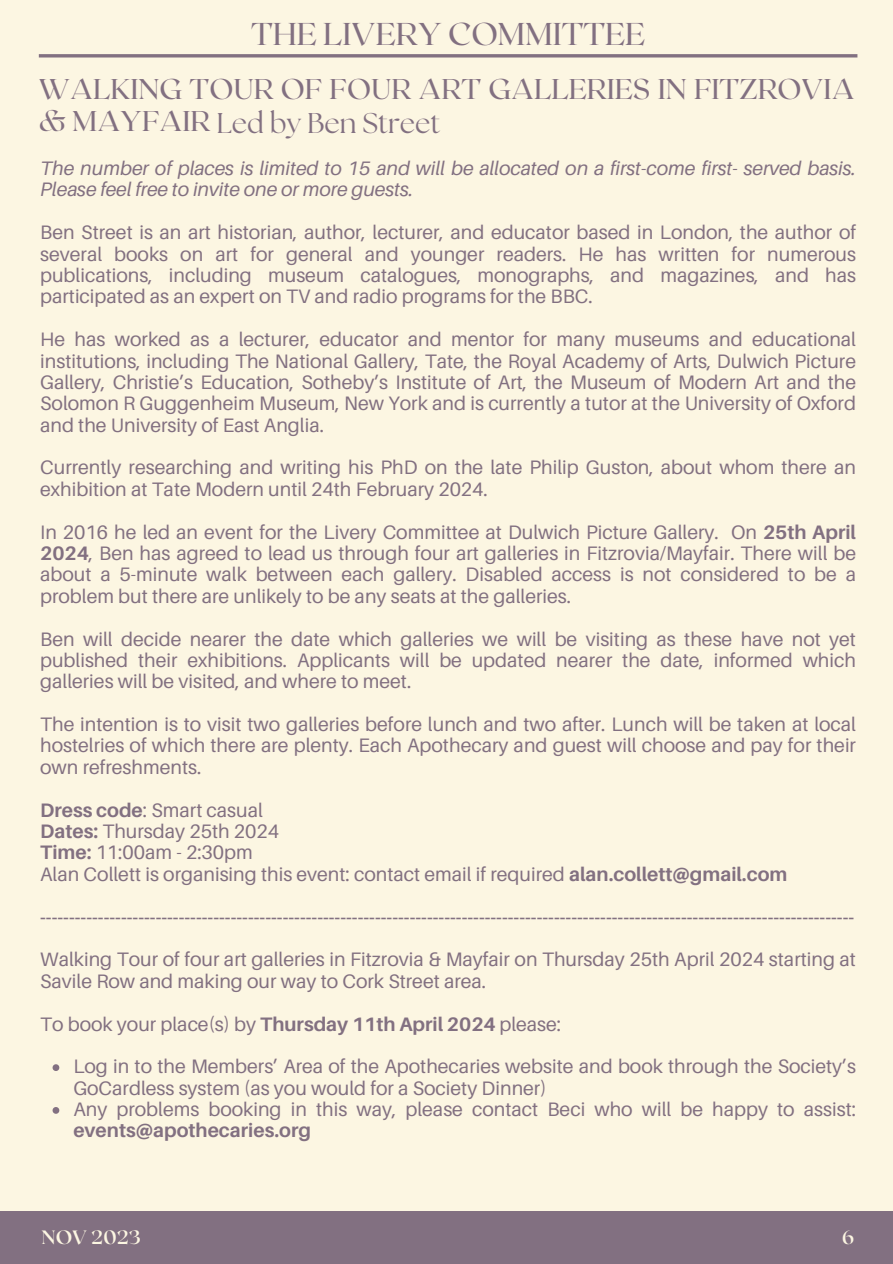
<style>
.page{position:relative;width:893px;height:1264px;background:#fff}
.page>*{position:absolute;margin:0;border:0;box-sizing:border-box;transform-origin:0 0}
.t1{font:31.5px "Roxborough CF";color:#827081}
.t2{font:28.5px "Roxborough CF";color:#827081}
.t3{font:28.5px "The Seasons";color:#827081}
.t4{font:19.5px/21.3px "Aileron";color:#827081;text-align:justify}
.t5{font:700 19.5px "Aileron";color:#827081}
.t6{font:italic 19.5px/21.3px "Aileron";color:#827081}
.t7{font:700 19.2px "Roxborough CF";color:#fcf6e2}
.s1{font-family:"Roxborough CF"}
.s2{font-weight:700}
</style>
<div class="page">
<div style="left:0;top:0;width:892px;height:1263px;background:#fcf6e2"></div>
<div style="left:0;top:1211px;width:892px;height:52px;background:#827081"></div>
<hr style="left:39px;top:54px;width:818px;height:3px;background:#827081">
<svg style="left:53px;top:1064px;width:6px;height:6px"></svg>
<svg style="left:53px;top:1107px;width:6px;height:6px"></svg>
<h1 class="t1" style="left:251px;top:13px;width:395px">THE LIVERY COMMITTEE</h1>
<h2 class="t2" style="left:39px;top:70px;width:817px">WALKING TOUR OF FOUR ART GALLERIES IN FITZROVIA</h2>
<h2 class="t3" style="left:39px;top:110px;width:403px"><span class="s1">&amp; MAYFAIR</span> Led by Ben Street</h2>
<p class="t6" style="left:40px;top:157px;width:817px">The number of places is limited to 15 and will be allocated on a first-come first- served basis.<br>Please feel free to invite one or more guests.</p>
<p class="t4" style="left:40px;top:221px;width:817px">Ben Street is an art historian, author, lecturer, and educator based in London, the author of several books on art for general and younger readers. He has written for numerous publications, including museum catalogues, monographs, and magazines, and has participated as an expert on TV and radio programs for the BBC.</p>
<p class="t4" style="left:40px;top:328px;width:817px">He has worked as a lecturer, educator and mentor for many museums and educational institutions, including The National Gallery, Tate, the Royal Academy of Arts, Dulwich Picture Gallery, Christie’s Education, Sotheby’s Institute of Art, the Museum of Modern Art and the Solomon R Guggenheim Museum, New York and is currently a tutor at the University of Oxford and the University of East Anglia.</p>
<p class="t4" style="left:40px;top:456px;width:817px">Currently researching and writing his PhD on the late Philip Guston, about whom there an exhibition at Tate Modern until 24th February 2024.</p>
<p class="t4" style="left:40px;top:521px;width:817px">In 2016 he led an event for the Livery Committee at Dulwich Picture Gallery. On <span class="s2">25th April 2024</span>, Ben has agreed to lead us through four art galleries in Fitzrovia/Mayfair. There will be about a 5-minute walk between each gallery. Disabled access is not considered to be a problem but there are unlikely to be any seats at the galleries.</p>
<p class="t4" style="left:40px;top:627px;width:817px">Ben will decide nearer the date which galleries we will be visiting as these have not yet published their exhibitions. Applicants will be updated nearer the date, informed which galleries will be visited, and where to meet.</p>
<p class="t4" style="left:40px;top:713px;width:817px">The intention is to visit two galleries before lunch and two after. Lunch will be taken at local hostelries of which there are plenty. Each Apothecary and guest will choose and pay for their own refreshments.</p>
<p class="t4" style="left:40px;top:798px;width:748px;text-align:left"><span class="s2">Dress code</span>: Smart casual<br><span class="s2">Dates:</span> Thursday 25th 2024<br><span class="s2">Time:</span> 11:00am - 2:30pm<br>Alan Collett is organising this event: contact email if required <span class="s2">alan.collett@gmail.com</span></p>
<p class="t5" style="left:40px;top:904px;width:815px">---------------------------------------------------------------------------------------------------------------------------------------------</p>
<p class="t4" style="left:40px;top:948px;width:817px">Walking Tour of four art galleries in Fitzrovia &amp; Mayfair on Thursday 25th April 2024 starting at<br>Savile Row and making our way to Cork Street area.</p>
<p class="t4" style="left:73px;top:1001px;width:784px;line-height:42.8px;text-indent:-33px">To book your place(s) by <span class="s2">Thursday 11th April 2024</span> please:<br>Log in to the Members’ Area of the Apothecaries website and book through the Society’s</p>
<p class="t4" style="left:73px;top:1076px;width:784px">GoCardless system (as you would for a Society Dinner)<br>Any problems booking in this way, please contact Beci who will be happy to assist:</p>
<p class="t5" style="left:73px;top:1118px;width:239px">events@apothecaries.org</p>
<p class="t7" style="left:42px;top:1224px;width:101px">NOV 2023</p>
<p class="t7" style="left:841px;top:1224px;width:14px">6</p>
</div>
